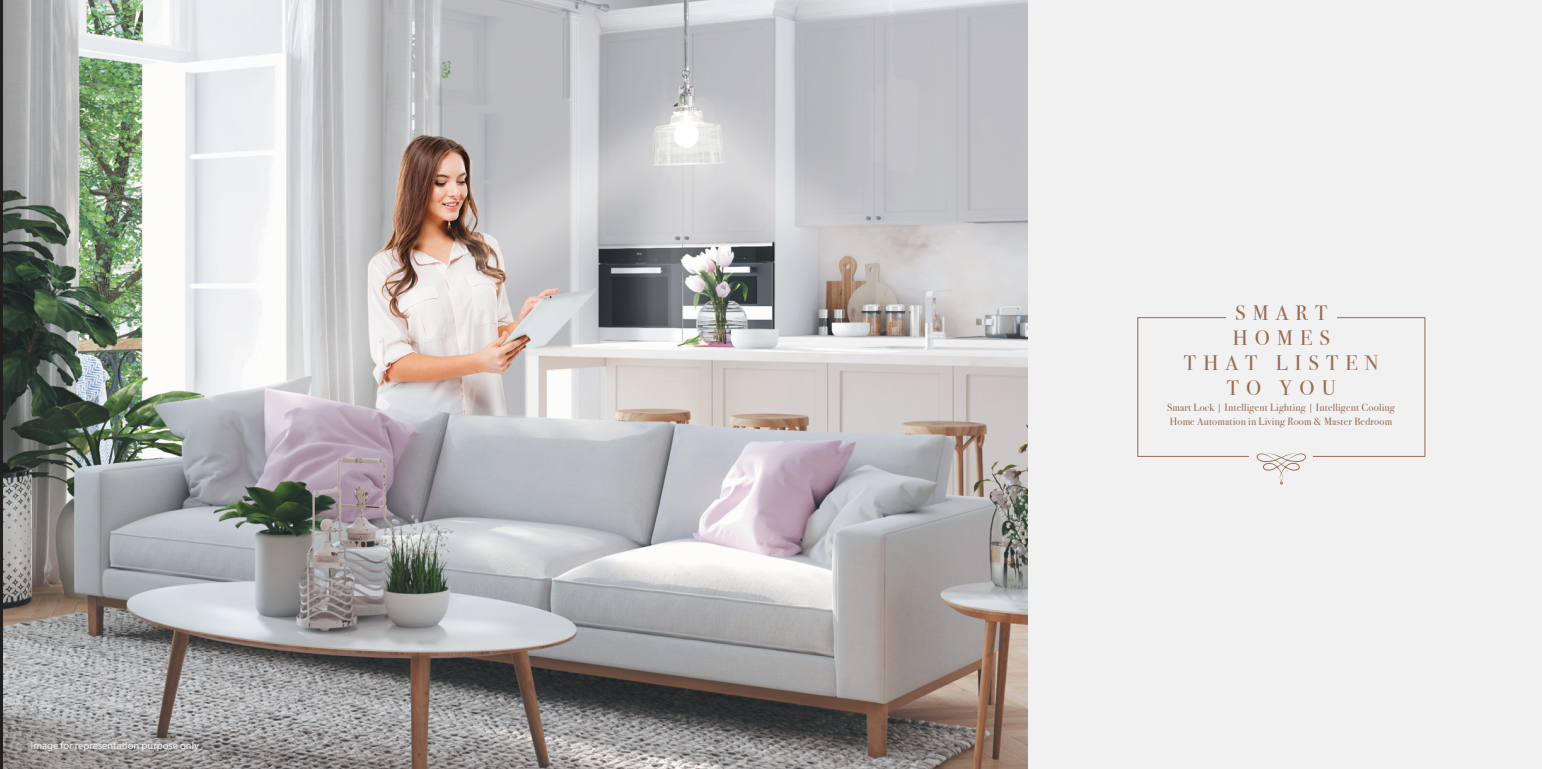
<style>
.page{position:relative;width:1542px;height:769px;background:#fff}
.page>*{position:absolute;margin:0;border:0;box-sizing:border-box;transform-origin:0 0}
.t1{font:21px/25.2px "Bodoni Svty Two OSITCTT";letter-spacing:.34em;color:#986c52;text-align:center}
.t2{font:10.5px/14.1px "Bodoni Svty Two ITCTT";letter-spacing:.02em;color:#986c52}
.t3{font:10.5px "Myriad Pro";color:#f1f1f1}
</style>
<div class="page">
<div style="left:772px;top:0;width:769px;height:769px;background:#f1f1f1"></div>
<img style="left:3px;top:0;width:1024px;height:769px">
<div style="left:1137px;top:317px;width:287px;height:140px;border:1px solid #986c52"></div>
<div style="left:1225px;top:304px;width:111px;height:24px;background:#f1f1f1"></div>
<div style="left:1249px;top:451px;width:64px;height:27px;background:#f1f1f1"></div>
<svg style="left:1256px;top:453px;width:49px;height:32px"></svg>
<p class="t3" style="left:31px;top:739px;width:170px">Image for representation purpose only</p>
<h1 class="t1" style="left:1183px;top:300px;width:196px">SMART<br>HOMES<br>THAT LISTEN<br>TO YOU</h1>
<p class="t2" style="left:1166px;top:399px;width:229px">Smart Lock | Intelligent Lighting | Intelligent Cooling<br>Home Automation in Living Room &amp; Master Bedroom</p>
</div>
